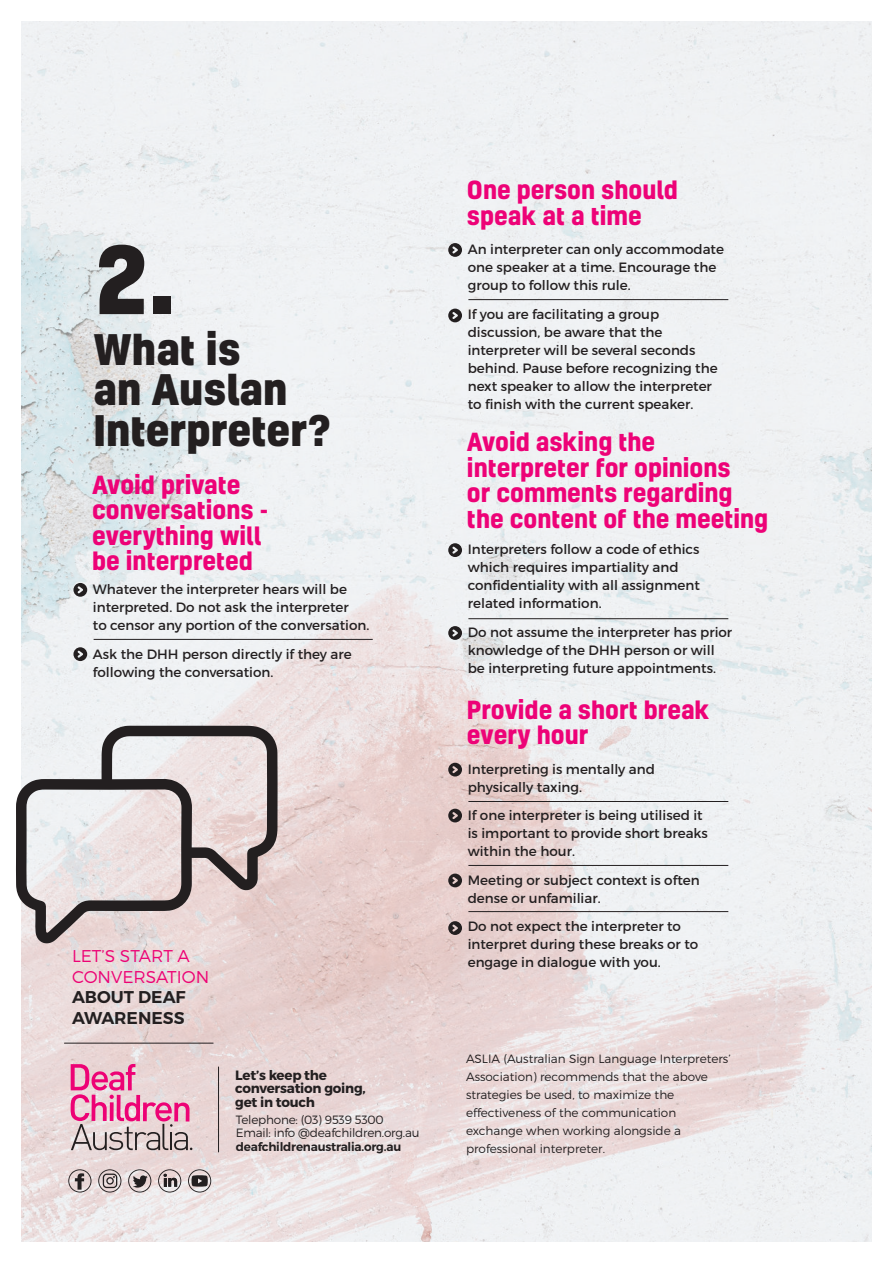
<style>
.page{position:relative;width:893px;height:1263px;background:#fff}
.page>*{position:absolute;margin:0;border:0;box-sizing:border-box;transform-origin:0 0}
.t1{font:800 90px "Kelson";color:#231f20}
.t2{font:800 40.5px/40.5px "Kelson";color:#231f20}
.t3{font:700 24px/25.5px "Kelson";color:#ed0277}
.t4{font:300 17.1px/20.4px "Montserrat";color:#ed0274}
.t5{font:600 17.1px/20.4px "Montserrat";color:#231f20}
.t6{font:13.5px/18px "Montserrat";color:#231f20}
.t7{font:700 13.5px/13.5px "Montserrat";letter-spacing:-.02em;color:#231f20}
.t8{font:300 12px/18px "Montserrat";color:#231f20}
.t9{font:300 12px/13.5px "Montserrat";letter-spacing:-.02em;color:#231f20}
.t10{font:600 12px "Montserrat";letter-spacing:-.02em;color:#231f20}
</style>
<div class="page">
<img style="left:21px;top:21px;width:851px;height:1221px">
<hr style="left:94px;top:639px;width:279px;height:1px;background:#231f20">
<svg style="left:73px;top:583px;width:14px;height:14px"></svg>
<svg style="left:73px;top:647px;width:14px;height:14px"></svg>
<hr style="left:468px;top:299px;width:260px;height:1px;background:#231f20">
<svg style="left:448px;top:243px;width:14px;height:14px"></svg>
<svg style="left:448px;top:309px;width:14px;height:13px"></svg>
<hr style="left:468px;top:911px;width:260px;height:1px;background:#231f20">
<hr style="left:468px;top:865px;width:260px;height:1px;background:#231f20">
<hr style="left:468px;top:801px;width:260px;height:1px;background:#231f20">
<svg style="left:448px;top:763px;width:14px;height:13px"></svg>
<svg style="left:448px;top:809px;width:14px;height:13px"></svg>
<svg style="left:448px;top:873px;width:14px;height:14px"></svg>
<svg style="left:448px;top:921px;width:14px;height:14px"></svg>
<hr style="left:468px;top:618px;width:260px;height:1px;background:#231f20">
<svg style="left:448px;top:543px;width:14px;height:14px"></svg>
<svg style="left:448px;top:626px;width:14px;height:14px"></svg>
<svg style="left:96px;top:720px;width:187px;height:522px;background:#ddd0d0"></svg>
<svg style="left:16px;top:770px;width:181px;height:185px;background:#c6bebe"></svg>
<svg style="left:71px;top:1064px;width:121px;height:86px;background:#dda4b9"></svg>
<hr style="left:64px;top:1043px;width:149px;height:1px;background:#231f20">
<hr style="left:218px;top:1067px;width:1px;height:85px;background:#231f20">
<svg style="left:68px;top:1169px;width:23px;height:23px"></svg>
<svg style="left:158px;top:1169px;width:23px;height:23px"></svg>
<svg style="left:98px;top:1169px;width:23px;height:23px"></svg>
<svg style="left:128px;top:1169px;width:23px;height:23px"></svg>
<svg style="left:188px;top:1169px;width:23px;height:23px"></svg>
<h1 class="t1" style="left:97px;top:238px;width:81px">2.</h1>
<h2 class="t2" style="left:93px;top:331px;width:239px">What is<br>an Auslan<br>Interpreter?</h2>
<h3 class="t3" style="left:92px;top:473px;width:177px">Avoid private conversations - everything will be interpreted</h3>
<p class="t6" style="left:93px;top:581px;width:278px">Whatever the interpreter hears will be interpreted. Do not ask the interpreter<br>to censor any portion of the conversation.</p>
<p class="t6" style="left:93px;top:646px;width:260px">Ask the DHH person directly if they are following the conversation.</p>
<p class="t4" style="left:72px;top:947px;width:139px">LET’S START A<br>CONVERSATION</p>
<p class="t5" style="left:72px;top:988px;width:115px">ABOUT DEAF<br>AWARENESS</p>
<p class="t7" style="left:235px;top:1069px;width:132px">Let’s keep the conversation going, get in touch</p>
<p class="t9" style="left:236px;top:1114px;width:185px">Telephone: (03) 9539 5300<br>Email: info @deafchildren.org.au</p>
<p class="t10" style="left:236px;top:1141px;width:167px">deafchildrenaustralia.org.au</p>
<h3 class="t3" style="left:467px;top:179px;width:212px">One person should speak at a time</h3>
<p class="t6" style="left:468px;top:241px;width:258px">An interpreter can only accommodate one speaker at a time. Encourage the group to follow this rule.</p>
<p class="t6" style="left:468px;top:306px;width:251px">If you are facilitating a group discussion, be aware that the interpreter will be several seconds behind. Pause before recognizing the next speaker to allow the interpreter to finish with the current speaker.</p>
<h3 class="t3" style="left:467px;top:431px;width:303px">Avoid asking the interpreter for opinions<br>or comments regarding the content of the meeting</h3>
<p class="t6" style="left:468px;top:542px;width:234px">Interpreters follow a code of ethics which requires impartiality and confidentiality with all assignment related information.</p>
<p class="t6" style="left:468px;top:624px;width:266px">Do not assume the interpreter has prior knowledge of the DHH person or will be interpreting future appointments.</p>
<h3 class="t3" style="left:467px;top:698px;width:244px">Provide a short break every hour</h3>
<p class="t6" style="left:468px;top:761px;width:189px">Interpreting is mentally and physically taxing.</p>
<p class="t6" style="left:468px;top:807px;width:242px">If one interpreter is being utilised it is important to provide short breaks within the hour.</p>
<p class="t6" style="left:468px;top:872px;width:233px">Meeting or subject context is often dense or unfamiliar.</p>
<p class="t6" style="left:468px;top:918px;width:232px">Do not expect the interpreter to interpret during these breaks or to engage in dialogue with you.</p>
<p class="t8" style="left:466px;top:1050px;width:266px">ASLIA (Australian Sign Language Interpreters’ Association) recommends that the above strategies be used, to maximize the effectiveness of the communication exchange when working alongside a professional interpreter.</p>
</div>
